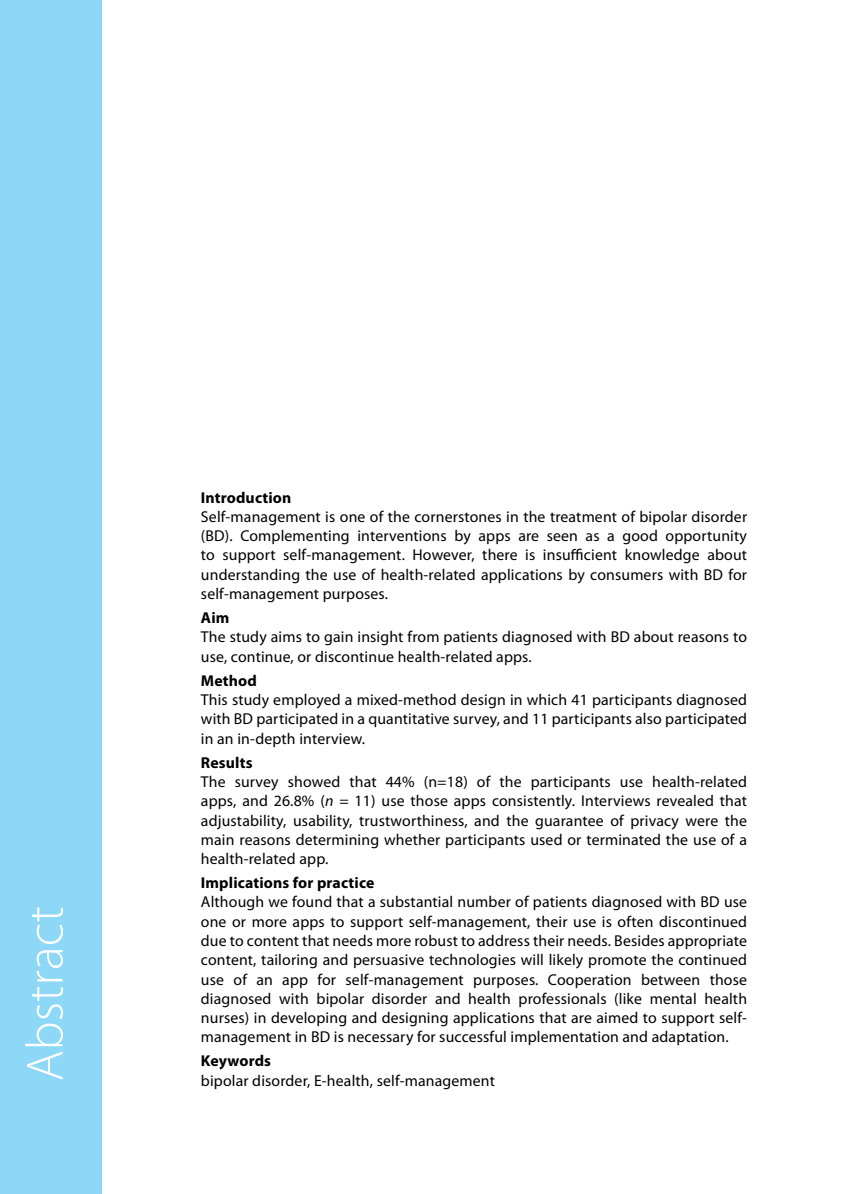
<style>
.page{position:relative;width:847px;height:1194px;background:#fff}
.page>*{position:absolute;margin:0;border:0;box-sizing:border-box;transform-origin:0 0}
.t1{font:300 52.5px "Myriad Pro";color:#fff}
.t2{font:15.75px/19.2px "Myriad Pro";letter-spacing:.01em;color:#000;text-align:justify}
.t3{font:700 15.75px "Myriad Pro";letter-spacing:.01em;color:#000}
.s1{font-style:italic}
</style>
<div class="page">
<div style="left:0;top:0;width:102px;height:1193px;background:#8dd7f7"></div>
<h1 class="t1" style="left:16px;top:1081px;width:177px;rotate:-90deg">Abstract</h1>
<p class="t3" style="left:201px;top:488px;width:92px">Introduction</p>
<p class="t2" style="left:201px;top:507px;width:547px">Self-management is one of the cornerstones in the treatment of bipolar disorder (BD). Complementing interventions by apps are seen as a good opportunity to support self-management. However, there is insufficient knowledge about understanding the use of health-related applications by consumers with BD for self-management purposes.</p>
<p class="t3" style="left:201px;top:609px;width:30px">Aim</p>
<p class="t2" style="left:201px;top:627px;width:547px">The study aims to gain insight from patients diagnosed with BD about reasons to use, continue, or discontinue health-related apps.</p>
<p class="t3" style="left:201px;top:671px;width:57px">Method</p>
<p class="t2" style="left:201px;top:690px;width:547px">This study employed a mixed-method design in which 41 participants diagnosed with BD participated in a quantitative survey, and 11 participants also participated in an in-depth interview.</p>
<p class="t3" style="left:201px;top:753px;width:53px">Results</p>
<p class="t2" style="left:201px;top:772px;width:547px">The survey showed that 44% (n=18) of the participants use health-related apps, and 26.8% (<span class="s1">n</span> = 11) use those apps consistently. Interviews revealed that adjustability, usability, trustworthiness, and the guarantee of privacy were the main reasons determining whether participants used or terminated the use of a health-related app.</p>
<p class="t3" style="left:201px;top:874px;width:175px">Implications for practice</p>
<p class="t2" style="left:201px;top:892px;width:547px">Although we found that a substantial number of patients diagnosed with BD use one or more apps to support self-management, their use is often discontinued due to content that needs more robust to address their needs. Besides appropriate content, tailoring and persuasive technologies will likely promote the continued use of an app for self-management purposes. Cooperation between those diagnosed with bipolar disorder and health professionals (like mental health nurses) in developing and designing applications that are aimed to support self&shy;management in BD is necessary for successful implementation and adaptation.</p>
<p class="t3" style="left:201px;top:1052px;width:72px">Keywords</p>
<p class="t2" style="left:201px;top:1071px;width:295px">bipolar disorder, E-health, self-management</p>
</div>
